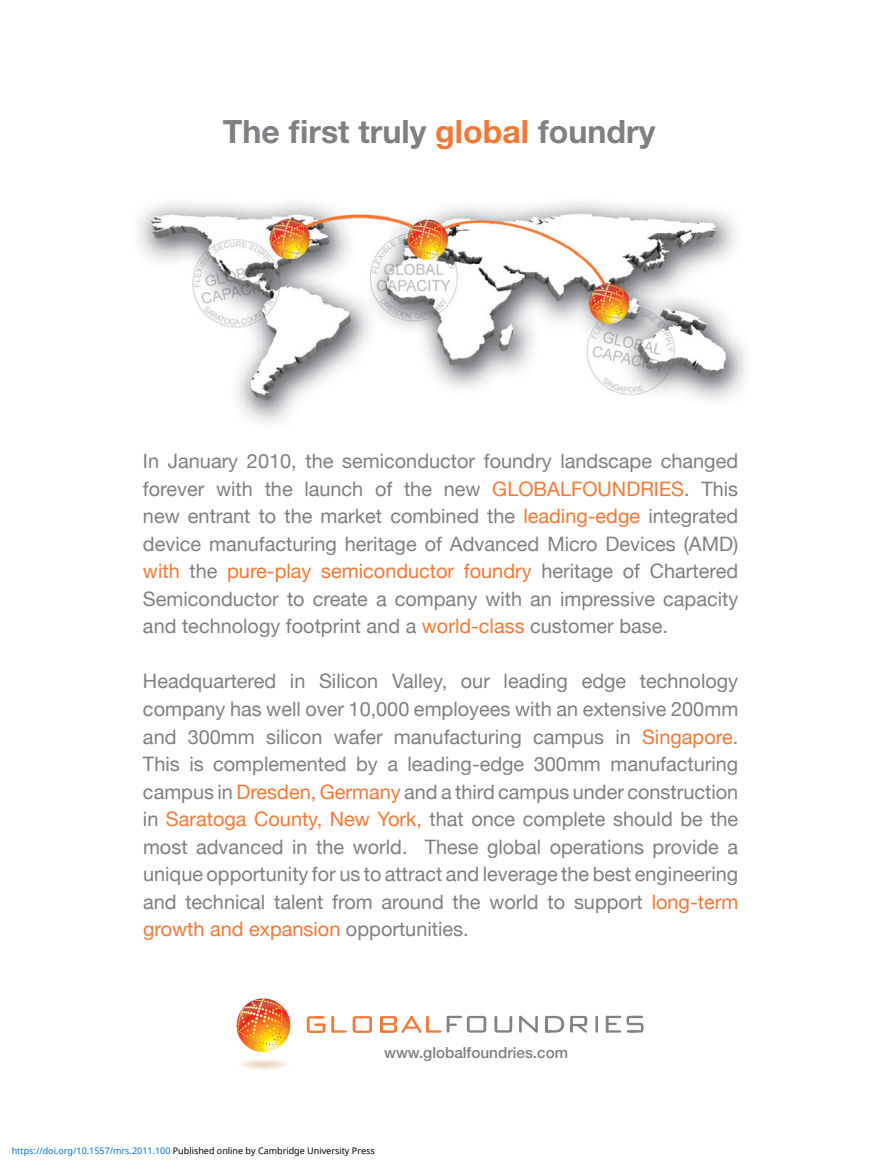
<style>
.page{position:relative;width:878px;height:1175px;background:#fff}
.page>*{position:absolute;margin:0;border:0;box-sizing:border-box;transform-origin:0 0}
.t1{font:700 32.1px "Helvetica Neue";color:#807f83}
.t2{font:19.95px/27.6px "Helvetica Neue";color:#807f83;text-align:justify}
.t3{font:500 15.3px "Helvetica Neue";color:#807f83}
.t4{font:9px "Noto Sans";color:#000}
.s1{color:#f47835}
.s2{color:#87898e}
.s3{color:#0172cf}
</style>
<div class="page">
<img style="left:138px;top:202px;width:608px;height:220px">
<svg style="left:467px;top:1015px;width:19px;height:17px"></svg>
<svg style="left:307px;top:1016px;width:18px;height:17px"></svg>
<svg style="left:608px;top:1015px;width:35px;height:17px"></svg>
<hr style="left:605px;top:1015px;width:3px;height:17px;background:#808284">
<svg style="left:334px;top:1016px;width:38px;height:16px"></svg>
<hr style="left:331px;top:1015px;width:3px;height:17px;background:#f47835">
<svg style="left:380px;top:1016px;width:61px;height:17px"></svg>
<hr style="left:426px;top:1015px;width:3px;height:17px;background:#f47835">
<hr style="left:447px;top:1015px;width:15px;height:3px;background:#808284">
<svg style="left:449px;top:1023px;width:8px;height:2px"></svg>
<hr style="left:446px;top:1015px;width:3px;height:17px;background:#808284">
<svg style="left:494px;top:1016px;width:18px;height:16px"></svg>
<svg style="left:545px;top:1015px;width:19px;height:17px"></svg>
<svg style="left:573px;top:1015px;width:14px;height:17px"></svg>
<hr style="left:570px;top:1015px;width:3px;height:17px;background:#808284">
<svg style="left:519px;top:1015px;width:16px;height:17px"></svg>
<hr style="left:595px;top:1015px;width:3px;height:17px;background:#808284">
<hr style="left:535px;top:1015px;width:3px;height:17px;background:#808284">
<img style="left:236px;top:998px;width:55px;height:55px">
<svg style="left:235px;top:1057px;width:57px;height:13px"></svg>
<p class="t1" style="left:223px;top:120px;width:434px">The first truly <span class="s1">global</span> foundry</p>
<p class="t2" style="left:143px;top:447px;width:597px">In January 2010, the semiconductor foundry landscape changed forever with the launch of the new <span class="s1">GLOBALFOUNDRIES</span>. This new entrant to the market combined the <span class="s1">leading-edge</span> integrated device manufacturing heritage of Advanced Micro Devices (AMD) <span class="s1">with</span> the <span class="s1">pure-play semiconductor foundry</span> heritage of Chartered Semiconductor to create a company with an impressive capacity and technology footprint and a <span class="s1">world-class</span> customer base.</p>
<p class="t2" style="left:143px;top:667px;width:597px">Headquartered in Silicon Valley, our leading edge technology company has well over 10,000 employees with an extensive 200mm and 300mm silicon wafer manufacturing campus in <span class="s1">Singapore</span><span class="s2">.<br></span>This is complemented by a leading-edge 300mm manufacturing campus in <span class="s1">Dresden, Germany</span> and a third campus under construction in <span class="s1">Saratoga County, New York,</span> that once complete should be the most advanced in the world. These global operations provide a unique opportunity for us to attract and leverage the best engineering and technical talent from around the world to support <span class="s1">long-term growth and expansion</span> opportunities.</p>
<p class="t3" style="left:384px;top:1046px;width:185px">www.globalfoundries.com</p>
<p class="t4" style="left:12px;top:1143px;width:364px"><span class="s3">https://doi.org/10.1557/mrs.2011.100</span> Published online by Cambridge University Press</p>
</div>
